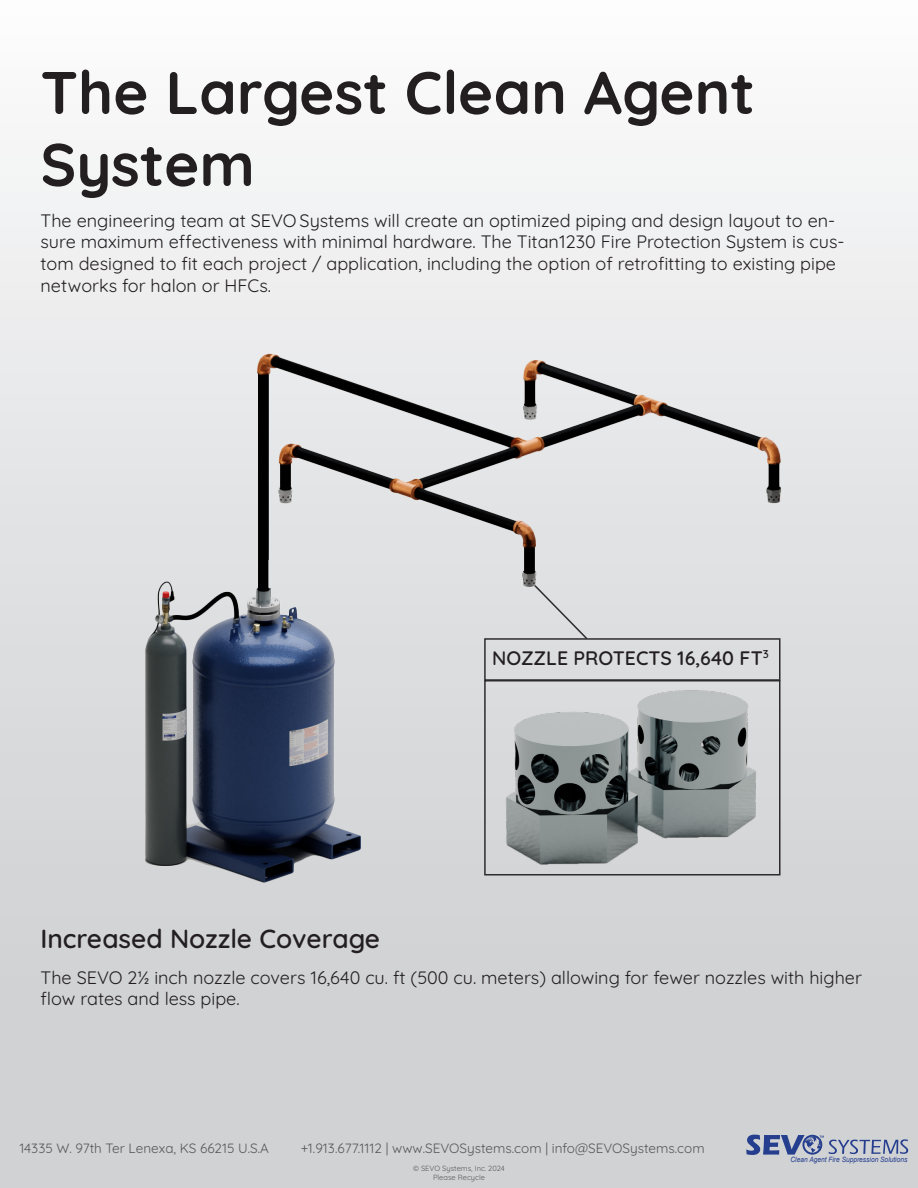
<style>
.page{position:relative;width:918px;height:1188px;background:#fff}
.page>*{position:absolute;margin:0;border:0;box-sizing:border-box;transform-origin:0 0}
.t1{font:700 60px/72px "Quicksand";color:#231f20}
.t2{font:600 26.25px "Quicksand";color:#231f20}
.t3{font:600 19.5px "Quicksand";color:#231f20}
.t4{font:18px/21.6px "Quicksand";color:#231f20}
.t5{font:13.5px "Quicksand";color:#57585a}
.t6{font:7.5px/9px "Quicksand";color:#57585a;text-align:center}
.t7{font:italic 7.35px "Arial";color:#253f8e;scale:.91 1}
</style>
<div class="page">
<div style="left:0;top:0;width:918px;height:1188px;background:linear-gradient(to bottom,#f9fafa,#cacbcd)"></div>
<svg style="left:746px;top:1135px;width:162px;height:20px;background:#929cba"></svg>
<img style="left:40px;top:335px;width:820px;height:583px">
<p class="t1" style="left:40px;top:51px;width:716px">The Largest Clean Agent<br>System</p>
<p class="t4" style="left:40px;top:208px;width:806px">The engineering team at SEVO Systems will create an optimized piping and design layout to en&shy;sure maximum effectiveness with minimal hardware. The Titan1230 Fire Protection System is cus&shy;tom designed to fit each project / application, including the option of retrofitting to existing pipe networks for halon or HFCs.</p>
<p class="t3" style="left:492px;top:643px;width:278px">NOZZLE PROTECTS 16,640 FT<sup>3</sup></p>
<p class="t2" style="left:40px;top:918px;width:341px">Increased Nozzle Coverage</p>
<p class="t4" style="left:40px;top:965px;width:823px">The SEVO 2½ inch nozzle covers 16,640 cu. ft (500 cu. meters) allowing for fewer nozzles with higher flow rates and less pipe.</p>
<p class="t5" style="left:19px;top:1138px;width:251px">14335 W. 97th Ter Lenexa, KS 66215 U.S.A</p>
<p class="t5" style="left:301px;top:1138px;width:405px">+1.913.677.1112 | www.SEVOSystems.com | info@SEVOSystems.com</p>
<p class="t6" style="left:413px;top:1163px;width:93px">© SEVO Systems, Inc. 2024<br>Please Recycle</p>
<p class="t7" style="left:791px;top:1154px;width:130px">Clean Agent Fire Suppression Solutions</p>
</div>
